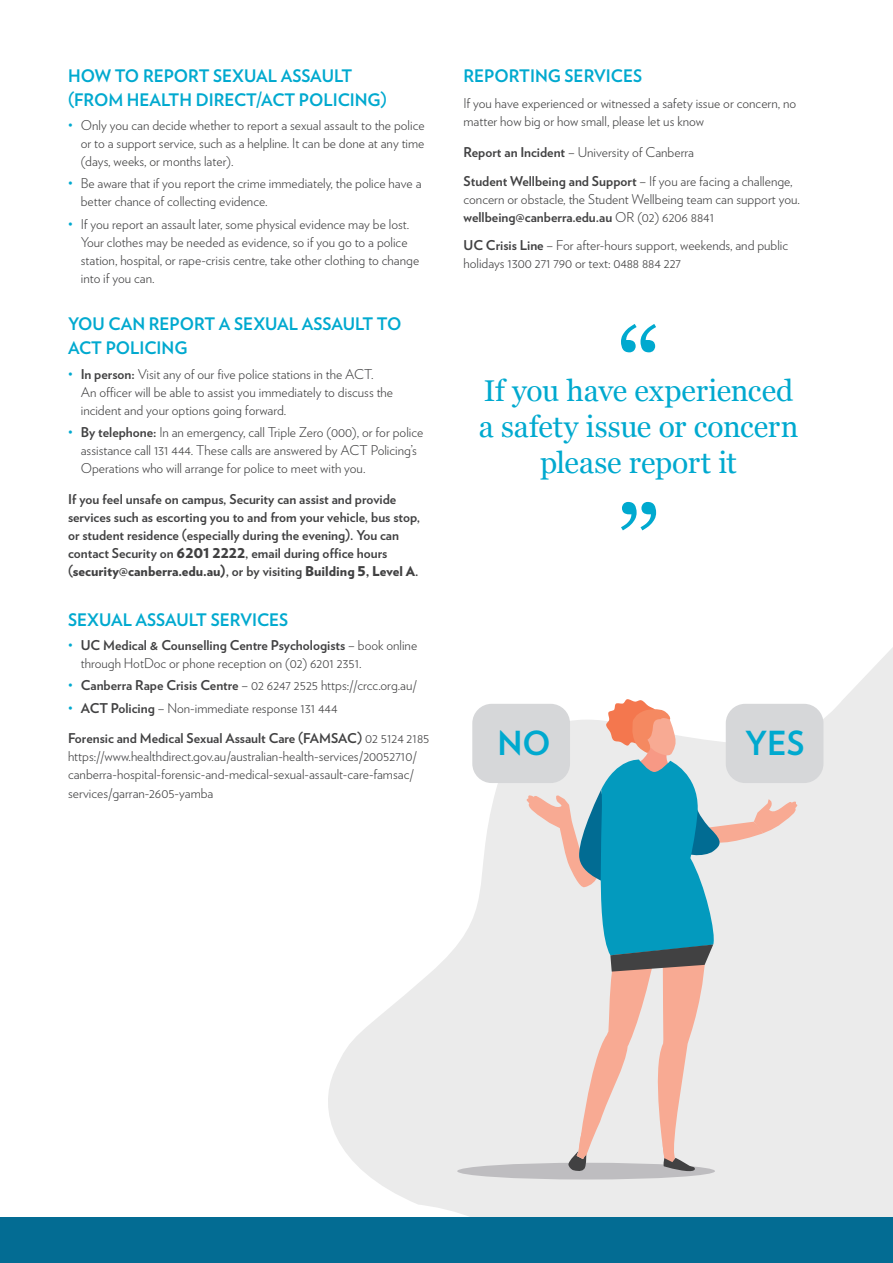
<style>
.page{position:relative;width:893px;height:1263px;background:#fff}
.page>*{position:absolute;margin:0;border:0;box-sizing:border-box;transform-origin:0 0}
.t1{font:700 33.15px "Verlag";color:#00a9cf}
.t2{font:30px/36px "Georgia";letter-spacing:-.005em;color:#00a9cf;text-align:center}
.t3{font:700 17.25px/24px "Verlag";color:#00a9cf}
.t4{font:300 13.5px/18px "Verlag";color:#414142}
.t5{font:700 13.5px/18.1px "Verlag";color:#414142}
.s1{color:#00a9cf}
.s2{font-weight:700}
.s3{font-weight:900}
</style>
<div class="page">
<svg style="left:318px;top:647px;width:575px;height:571px;fill:#ebebeb"></svg>
<div style="left:457px;top:1163px;width:258px;height:16px;background:#bebdc0;border-radius:50%"></div>
<svg style="left:524px;top:699px;width:275px;height:474px;background:#c3d0d3"></svg>
<div style="left:472px;top:704px;width:98px;height:79px;background:#d6d7d9;border-radius:19px"></div>
<div style="left:726px;top:704px;width:97px;height:79px;background:#d6d7d9;border-radius:19px"></div>
<div style="left:0;top:1218px;width:893px;height:45px;background:#036c93"></div>
<svg style="left:621px;top:324px;width:35px;height:28px"></svg>
<svg style="left:621px;top:502px;width:35px;height:28px"></svg>
<p class="t3" style="left:68px;top:63px;width:320px">HOW TO REPORT SEXUAL ASSAULT (FROM HEALTH DIRECT/ACT POLICING)</p>
<p class="t4" style="left:81px;top:116px;width:345px;text-align:justify;text-indent:-13px"><span class="s1">•</span> Only you can decide whether to report a sexual assault to the police or to a support service, such as a helpline. It can be done at any time (days, weeks, or months later).</p>
<p class="t4" style="left:81px;top:174px;width:342px;text-indent:-13px"><span class="s1">•</span> Be aware that if you report the crime immediately, the police have a better chance of collecting evidence.</p>
<p class="t4" style="left:81px;top:214px;width:340px;text-indent:-13px"><span class="s1">•</span> If you report an assault later, some physical evidence may be lost.<br>Your clothes may be needed as evidence, so if you go to a police station, hospital, or rape-crisis centre, take other clothing to change into if you can.</p>
<p class="t3" style="left:68px;top:311px;width:335px">YOU CAN REPORT A SEXUAL ASSAULT TO<br>ACT POLICING</p>
<p class="t4" style="left:81px;top:364px;width:314px;text-indent:-13px"><span class="s1">•</span> <span class="s2">In person:</span> Visit any of our five police stations in the ACT.<br>An officer will be able to assist you immediately to discuss the incident and your options going forward.</p>
<p class="t4" style="left:81px;top:422px;width:344px;text-indent:-13px"><span class="s1">•</span> <span class="s2">By telephone:</span> In an emergency, call Triple Zero (000), or for police assistance call 131 444. These calls are answered by ACT Policing’s<br>Operations who will arrange for police to meet with you.</p>
<p class="t5" style="left:68px;top:489px;width:354px">If you feel unsafe on campus, Security can assist and provide services such as escorting you to and from your vehicle, bus stop, or student residence (especially during the evening). You can contact Security on <span class="s3">6201 2222</span>, email during office hours (<span class="s3">security@canberra.edu.au)</span>, or by visiting <span class="s3">Building 5, Level A</span>.</p>
<p class="t3" style="left:68px;top:607px;width:222px">SEXUAL ASSAULT SERVICES</p>
<p class="t4" style="left:81px;top:636px;width:338px;text-indent:-13px"><span class="s1">•</span> <span class="s2">UC Medical &amp; Counselling Centre Psychologists</span> – book online through HotDoc or phone reception on (02) 6201 2351.</p>
<p class="t4" style="left:68px;top:676px;width:350px"><span class="s1">•</span> <span class="s2">Canberra Rape Crisis Centre</span> – 02 6247 2525 https://crcc.org.au/</p>
<p class="t4" style="left:68px;top:698px;width:271px"><span class="s1">•</span> <span class="s2">ACT Policing</span> – Non-immediate response 131 444</p>
<p class="t4" style="left:68px;top:729px;width:363px"><span class="s2">Forensic and Medical Sexual Assault Care (FAMSAC)</span> 02 5124 2185 https://www.healthdirect.gov.au/australian-health-services/20052710/ canberra-hospital-forensic-and-medical-sexual-assault-care-famsac/ services/garran-2605-yamba</p>
<p class="t3" style="left:463px;top:63px;width:180px">REPORTING SERVICES</p>
<p class="t4" style="left:463px;top:94px;width:334px">If you have experienced or witnessed a safety issue or concern, no matter how big or how small, please let us know</p>
<p class="t4" style="left:463px;top:137px;width:331px;line-height:28.7px"><span class="s2">Report an Incident</span> – University of Canberra<br><span class="s2">Student Wellbeing and Support</span> – If you are facing a challenge,</p>
<p class="t4" style="left:463px;top:189px;width:338px">concern or obstacle, the Student Wellbeing team can support you. <span class="s2">wellbeing@canberra.edu.au</span> OR (02) 6206 8841</p>
<p class="t4" style="left:463px;top:236px;width:326px"><span class="s2">UC Crisis Line</span> – For after-hours support, weekends, and public holidays 1300 271 790 or text: 0488 884 227</p>
<h2 class="t2" style="left:479px;top:372px;width:321px">If you have experienced a safety issue or concern please report it</h2>
<h1 class="t1" style="left:497px;top:717px;width:55px">NO</h1>
<h1 class="t1" style="left:745px;top:717px;width:61px">YES</h1>
</div>
